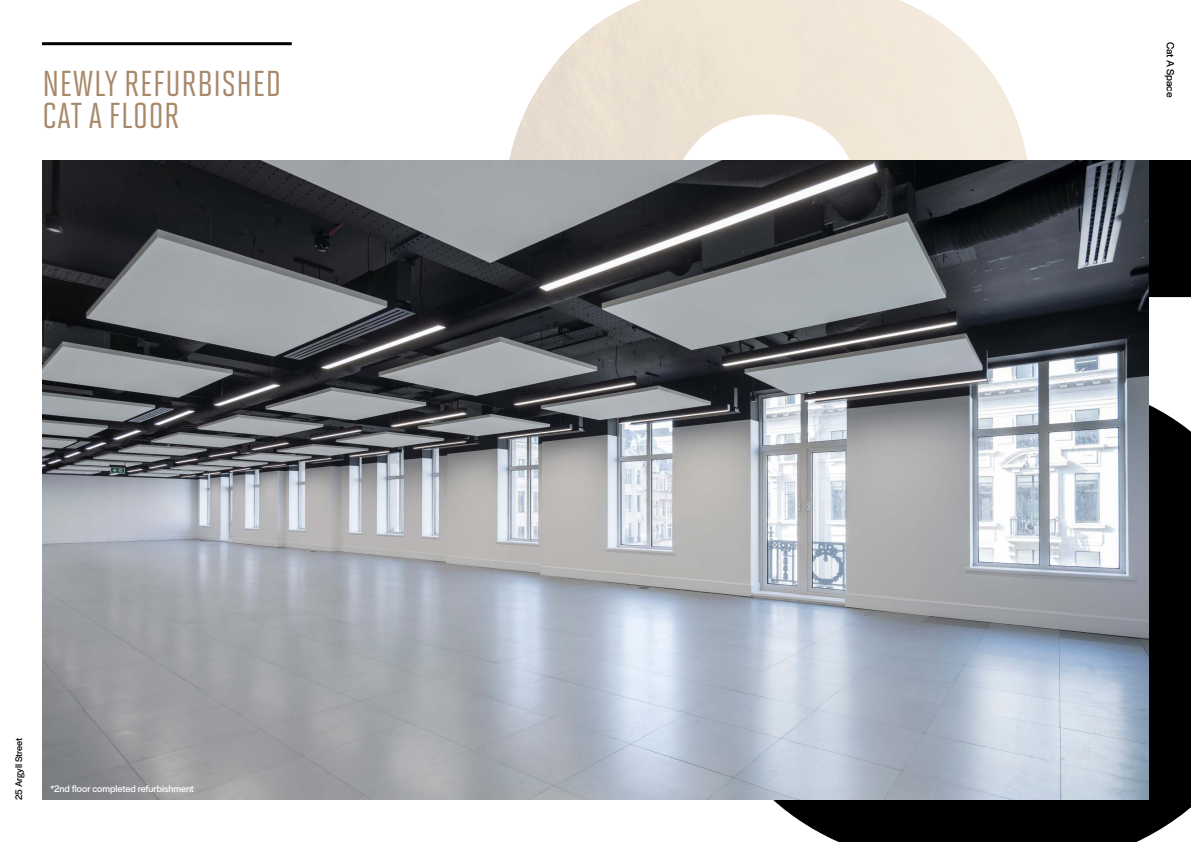
<style>
.page{position:relative;width:1191px;height:842px;background:#fff}
.page>*{position:absolute;margin:0;border:0;box-sizing:border-box;transform-origin:0 0}
.t1{font:500 36px/32px "Solano Gothic MVB";letter-spacing:.02em;color:#a8886a}
.t2{font:11px "Halyard Display";letter-spacing:-.005em;color:#000}
.t3{font:10px "Halyard Display";color:#fff}
.t4{font:10px "Halyard Display";color:#000}
</style>
<div class="page">
<svg style="left:773px;top:160px;width:418px;height:682px;fill:#000"></svg>
<img style="left:42px;top:160px;width:1107px;height:640px">
<hr style="left:42px;top:42px;width:250px;height:3px;background:#000">
<h1 class="t1" style="left:42px;top:68px;width:240px">NEWLY REFURBISHED<br>CAT A FLOOR</h1>
<p class="t4" style="left:12px;top:800px;width:64px;rotate:-90deg">25 Argyll Street</p>
<p class="t3" style="left:51px;top:781px;width:145px">*2nd floor completed refurbishment</p>
<p class="t2" style="left:1178px;top:42px;width:57px;rotate:90deg">Cat A Space</p>
</div>
